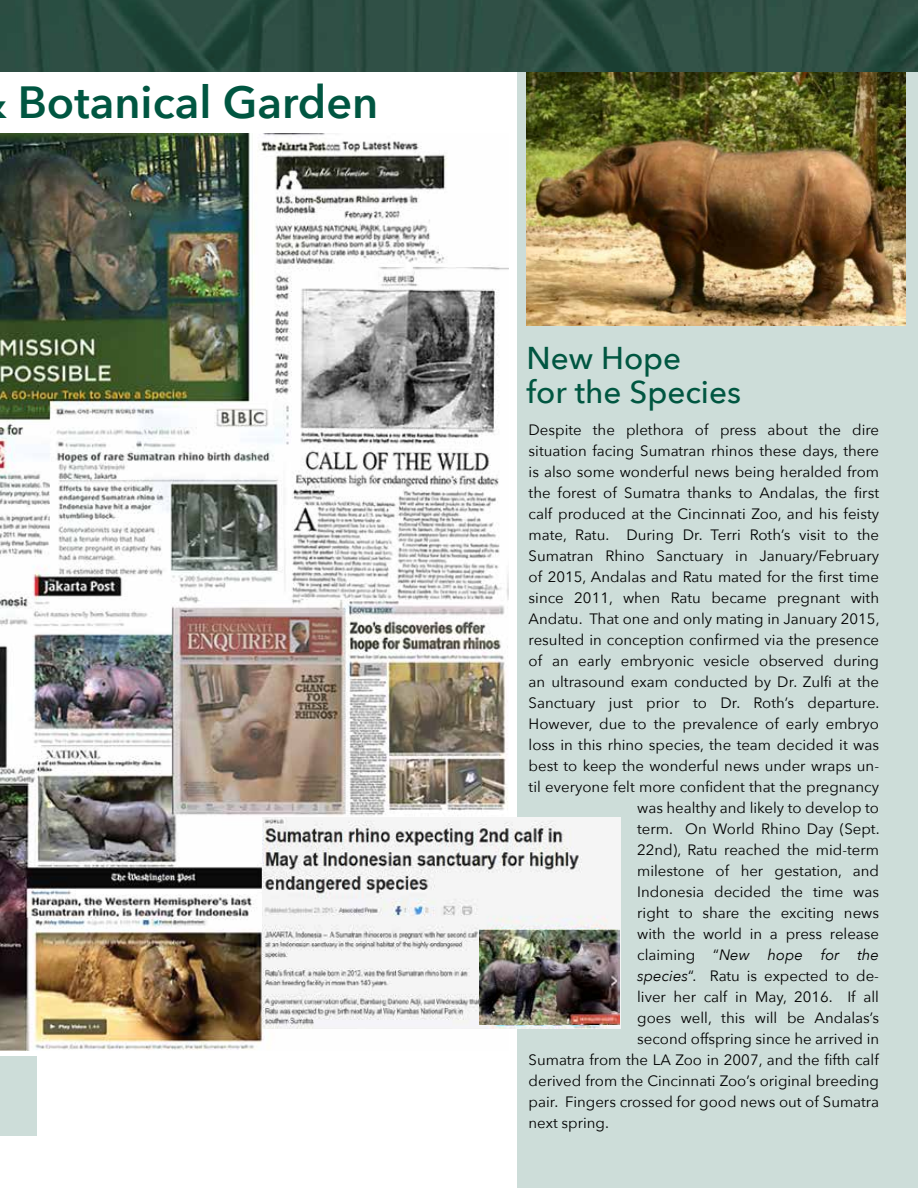
<style>
.page{position:relative;width:918px;height:1188px;background:#fff}
.page>*{position:absolute;margin:0;border:0;box-sizing:border-box;transform-origin:0 0}
.t1{font:600 45px "Avenir Next";color:#005641}
.t2{font:500 31.5px/34.5px "Avenir Next";color:#005641}
.t3{font:15px "Avenir Next";color:#000}
.t4{font:italic 15px "Avenir Next";color:#000}
.s1{font-style:normal}
.s2{font-style:italic}
</style>
<div class="page">
<div style="left:517px;top:72px;width:401px;height:1116px;background:#cdddd9"></div>
<img style="left:0;top:0;width:918px;height:72px">
<div style="left:0;top:1056px;width:37px;height:79px;background:#cdddd9"></div>
<img style="left:0;top:134px;width:508px;height:917px">
<img style="left:526px;top:72px;width:380px;height:253px">
<img style="left:262px;top:818px;width:359px;height:210px">
<img style="left:480px;top:929px;width:139px;height:96px">
<h1 class="t1" style="left:18px;top:64px;width:362px">Botanical Garden</h1>
<h2 class="t2" style="left:526px;top:340px;width:216px">New Hope<br>for the Species</h2>
<p class="t3" style="left:529px;top:417px;width:352px">Despite the plethora of press about the dire</p>
<p class="t3" style="left:529px;top:438px;width:352px">situation facing Sumatran rhinos these days, there</p>
<p class="t3" style="left:529px;top:459px;width:352px">is also some wonderful news being heralded from</p>
<p class="t3" style="left:529px;top:480px;width:352px">the forest of Sumatra thanks to Andalas, the first</p>
<p class="t3" style="left:529px;top:501px;width:352px">calf produced at the Cincinnati Zoo, and his feisty</p>
<p class="t3" style="left:529px;top:522px;width:352px">mate, Ratu. During Dr. Terri Roth’s visit to the</p>
<p class="t3" style="left:529px;top:543px;width:352px">Sumatran Rhino Sanctuary in January/February</p>
<p class="t3" style="left:529px;top:564px;width:352px">of 2015, Andalas and Ratu mated for the first time</p>
<p class="t3" style="left:529px;top:585px;width:352px">since 2011, when Ratu became pregnant with</p>
<p class="t3" style="left:529px;top:606px;width:352px">Andatu. That one and only mating in January 2015,</p>
<p class="t3" style="left:529px;top:627px;width:352px">resulted in conception confirmed via the presence</p>
<p class="t3" style="left:529px;top:648px;width:352px">of an early embryonic vesicle observed during</p>
<p class="t3" style="left:529px;top:669px;width:352px">an ultrasound exam conducted by Dr. Zulfi at the</p>
<p class="t3" style="left:529px;top:690px;width:352px">Sanctuary just prior to Dr. Roth’s departure.</p>
<p class="t3" style="left:529px;top:711px;width:352px">However, due to the prevalence of early embryo</p>
<p class="t3" style="left:529px;top:732px;width:352px">loss in this rhino species, the team decided it was</p>
<p class="t3" style="left:529px;top:753px;width:352px">best to keep the wonderful news under wraps un-</p>
<p class="t3" style="left:529px;top:774px;width:352px">til everyone felt more confident that the pregnancy</p>
<p class="t3" style="left:637px;top:795px;width:243px">was healthy and likely to develop to</p>
<p class="t3" style="left:637px;top:816px;width:244px">term. On World Rhino Day (Sept.</p>
<p class="t3" style="left:637px;top:837px;width:243px">22nd), Ratu reached the mid-term</p>
<p class="t3" style="left:637px;top:858px;width:243px">milestone of her gestation, and</p>
<p class="t3" style="left:637px;top:879px;width:243px">Indonesia decided the time was</p>
<p class="t3" style="left:637px;top:900px;width:243px">right to share the exciting news</p>
<p class="t3" style="left:637px;top:921px;width:243px">with the world in a press release</p>
<p class="t4" style="left:637px;top:942px;width:243px"><span class="s1">claiming “</span>New hope for the</p>
<p class="t3" style="left:637px;top:963px;width:243px"><span class="s2">species</span>“. Ratu is expected to de-</p>
<p class="t3" style="left:637px;top:984px;width:243px">liver her calf in May, 2016. If all</p>
<p class="t3" style="left:637px;top:1005px;width:243px">goes well, this will be Andalas’s</p>
<p class="t3" style="left:637px;top:1026px;width:243px">second offspring since he arrived in</p>
<p class="t3" style="left:529px;top:1047px;width:352px">Sumatra from the LA Zoo in 2007, and the fifth calf</p>
<p class="t3" style="left:529px;top:1068px;width:352px">derived from the Cincinnati Zoo’s original breeding</p>
<p class="t3" style="left:529px;top:1089px;width:352px">pair. Fingers crossed for good news out of Sumatra</p>
<p class="t3" style="left:529px;top:1110px;width:82px">next spring.</p>
</div>
